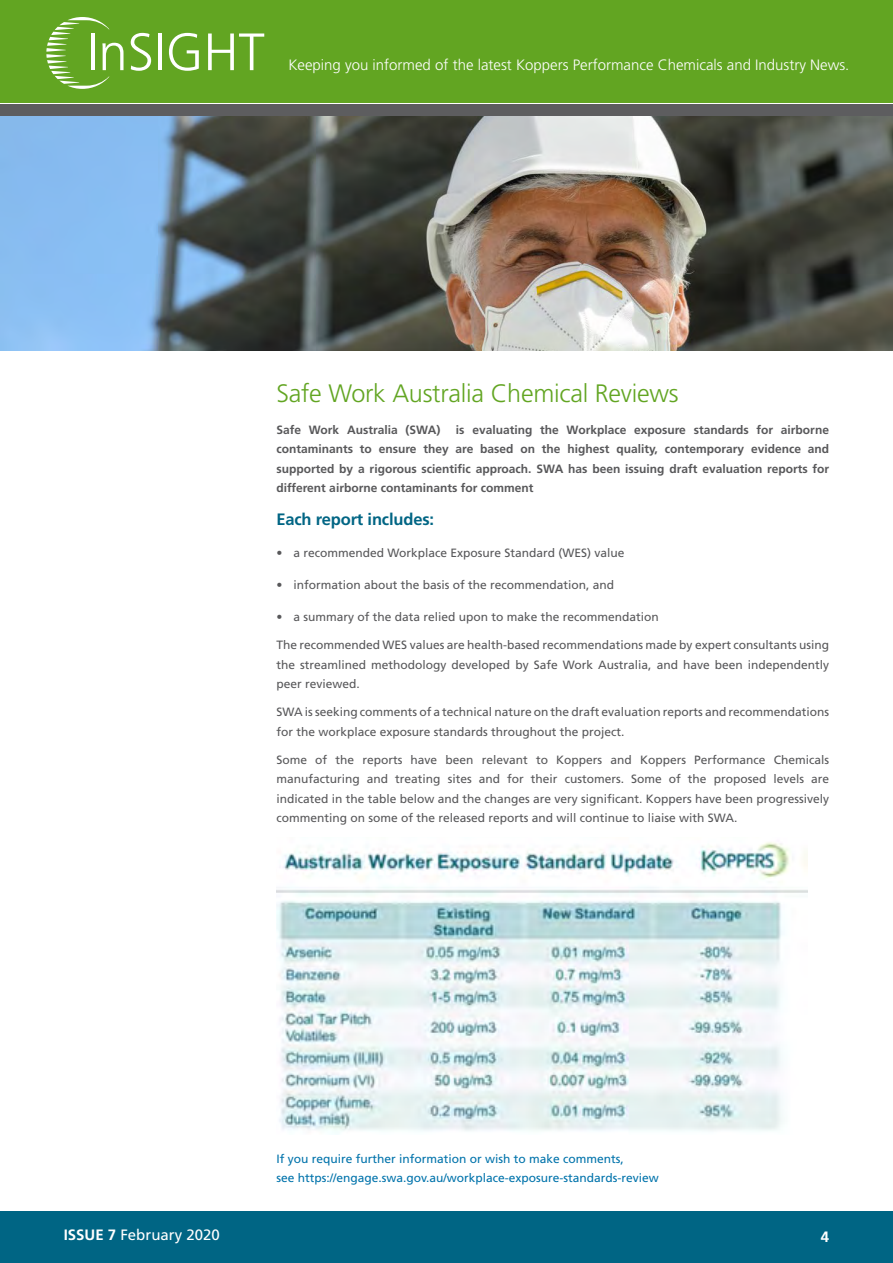
<style>
.page{position:relative;width:893px;height:1263px;background:#fff}
.page>*{position:absolute;margin:0;border:0;box-sizing:border-box;transform-origin:0 0}
.t1{font:300 52.5px "Frutiger LT Std";color:#fff}
.t2{font:300 25.2px "Frutiger LT Std";letter-spacing:-.01em;color:#62a522}
.t3{font:700 16.5px "Frutiger LT Std";letter-spacing:-.01em;color:#006584}
.t4{font:300 15px "Frutiger LT Std";color:#fff}
.t5{font:15px "Frutiger LT Std";color:#fff}
.t6{font:700 15px "Frutiger LT Std";color:#fff}
.t7{font:12px/19.5px "Frutiger LT Std";color:#58585a;text-align:justify}
.t8{font:700 12px/19.5px "Frutiger LT Std";color:#58585a;text-align:justify}
.t9{font:12px/19.5px "Frutiger LT Std";color:#0073ab}
.s1{font-weight:700}
</style>
<div class="page">
<div style="left:0;top:1212px;width:893px;height:51px;background:#006584"></div>
<div style="left:0;top:0;width:893px;height:102px;background:#62a522"></div>
<div style="left:0;top:104px;width:893px;height:13px;background:#5d5d5f"></div>
<svg style="left:46px;top:17px;width:63px;height:72px"></svg>
<img style="left:0;top:117px;width:893px;height:234px">
<img style="left:276px;top:842px;width:532px;height:292px">
<h1 class="t1" style="left:87px;top:22px;width:179px">InSIGHT</h1>
<p class="t4" style="left:288px;top:56px;width:562px">Keeping you informed of the latest Koppers Performance Chemicals and Industry News.</p>
<h2 class="t2" style="left:276px;top:379px;width:404px">Safe Work Australia Chemical Reviews</h2>
<p class="t8" style="left:276px;top:420px;width:165px">Safe Work Australia (SWA)</p>
<p class="t8" style="left:276px;top:420px;width:554px;text-indent:179px">is evaluating the Workplace exposure standards for airborne contaminants to ensure they are based on the highest quality, contemporary evidence and supported by a rigorous scientific approach. SWA has been issuing draft evaluation reports for different airborne contaminants for comment</p>
<h3 class="t3" style="left:276px;top:509px;width:159px">Each report includes:</h3>
<p class="t7" style="left:276px;top:543px;width:350px">• a recommended Workplace Exposure Standard (WES) value</p>
<p class="t7" style="left:276px;top:575px;width:339px">• information about the basis of the recommendation, and</p>
<p class="t7" style="left:276px;top:607px;width:384px">• a summary of the data relied upon to make the recommendation</p>
<p class="t7" style="left:276px;top:636px;width:554px">The recommended WES values are health-based recommendations made by expert consultants using the streamlined methodology developed by Safe Work Australia, and have been independently peer reviewed.</p>
<p class="t7" style="left:276px;top:703px;width:554px">SWA is seeking comments of a technical nature on the draft evaluation reports and recommendations for the workplace exposure standards throughout the project.</p>
<p class="t7" style="left:276px;top:750px;width:554px">Some of the reports have been relevant to Koppers and Koppers Performance Chemicals manufacturing and treating sites and for their customers. Some of the proposed levels are indicated in the table below and the changes are very significant. Koppers have been progressively commenting on some of the released reports and will continue to liaise with SWA.</p>
<p class="t5" style="left:64px;top:1226px;width:157px"><span class="s1">ISSUE 7</span> February 2020</p>
<p class="t9" style="left:276px;top:1149px;width:384px">If you require further information or wish to make comments,<br>see https://engage.swa.gov.au/workplace-exposure-standards-review</p>
<p class="t6" style="left:821px;top:1228px;width:10px">4</p>
</div>
